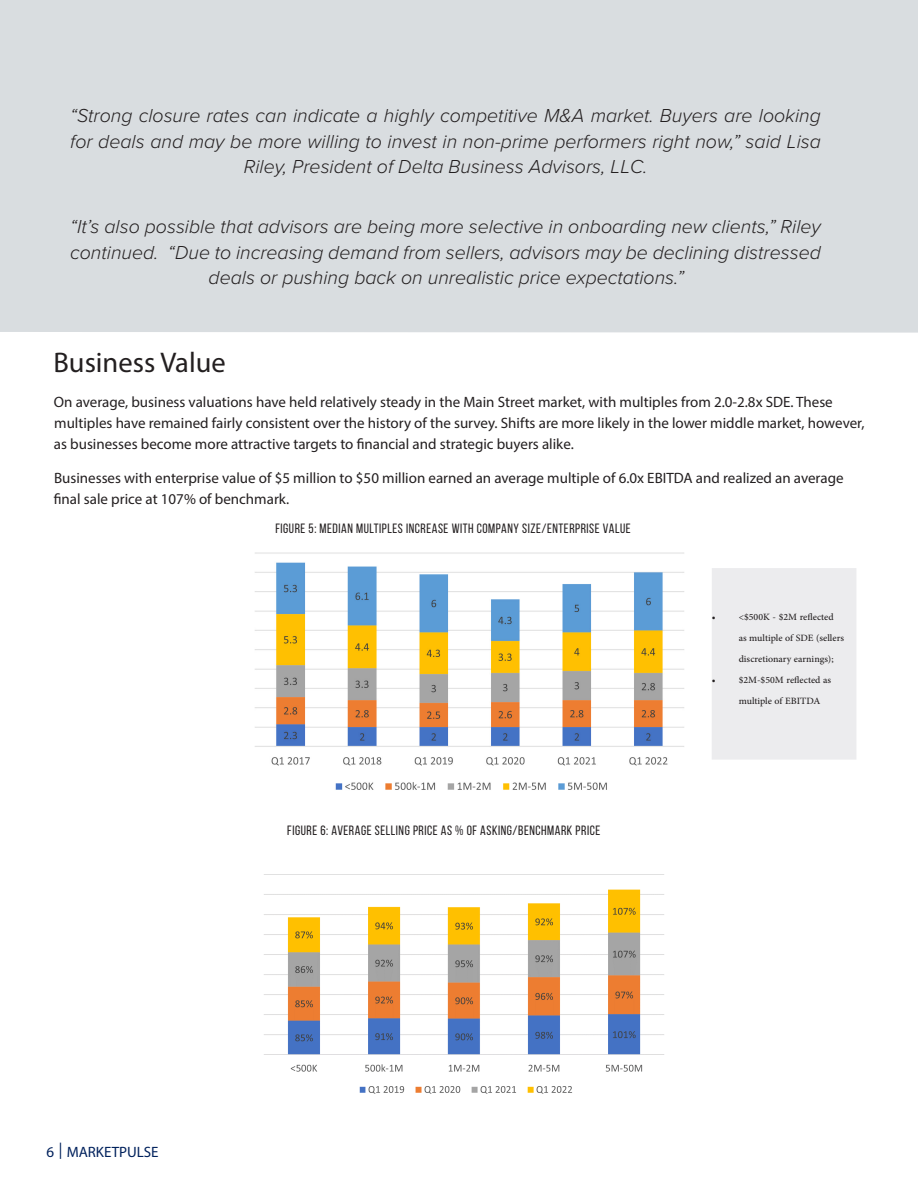
<style>
.page{position:relative;width:918px;height:1188px;background:#fff}
.page>*{position:absolute;margin:0;border:0;box-sizing:border-box;transform-origin:0 0}
.t1{font:28.5px "Myriad Pro";color:#231f20}
.body{font:italic 300 19.5px/25.5px "Proxima Nova";color:#231f20;text-align:center}
.t2{font:15px/21px "Myriad Pro";color:#231f20}
.t3{font:15px "Myriad Pro";color:#00215c}
.body-2{font:13.5px "Bebas Neue";letter-spacing:.04em;color:#231f20}
.t4{font:13.5px/21px "Adobe Arabic";color:#231f20}
.s1{font-family:"Bebas Neue";font-size:20.7px}
</style>
<div class="page">
<div style="left:0;top:0;width:918px;height:333px;background:#d9dde0"></div>
<div style="left:712px;top:568px;width:144px;height:192px;background:#ececee"></div>
<img style="left:255px;top:552px;width:429px;height:238px">
<img style="left:264px;top:874px;width:400px;height:220px">
<p class="body" style="left:70px;top:102px;width:752px">“Strong closure rates can indicate a highly competitive M&amp;A market. Buyers are looking for deals and may be more willing to invest in non-prime performers right now,” said Lisa<br>Riley, President of Delta Business Advisors, LLC.</p>
<p class="body" style="left:70px;top:213px;width:752px">“It’s also possible that advisors are being more selective in onboarding new clients,” Riley continued. “Due to increasing demand from sellers, advisors may be declining distressed deals or pushing back on unrealistic price expectations.”</p>
<p class="t1" style="left:54px;top:345px;width:174px">Business Value</p>
<p class="t2" style="left:54px;top:391px;width:812px">On average, business valuations have held relatively steady in the Main Street market, with multiples from 2.0-2.8x SDE. These multiples have remained fairly consistent over the history of the survey. Shifts are more likely in the lower middle market, however, as businesses become more attractive targets to financial and strategic buyers alike.</p>
<p class="t2" style="left:54px;top:467px;width:791px">Businesses with enterprise value of $5 million to $50 million earned an average multiple of 6.0x EBITDA and realized an average final sale price at 107% of benchmark.</p>
<p class="body-2" style="left:275px;top:521px;width:357px">FIGURE 5: MEDIAN MULTIPLES INCREASE WITH COMPANY SIZE/ENTERPRISE VALUE</p>
<p class="body-2" style="left:287px;top:823px;width:315px">FIGURE 6: AVERAGE SELLING PRICE AS % OF ASKING/BENCHMARK PRICE</p>
<p class="t4" style="left:739px;top:605px;width:107px;text-indent:-27px">• &lt;$500K - $2M reflected as multiple of SDE (sellers discretionary earnings);</p>
<p class="t4" style="left:739px;top:668px;width:94px;text-indent:-27px">• $2M-$50M reflected as multiple of EBITDA</p>
<p class="t3" style="left:46px;top:1143px;width:114px">6 <span class="s1">|</span> MARKETPULSE</p>
</div>
